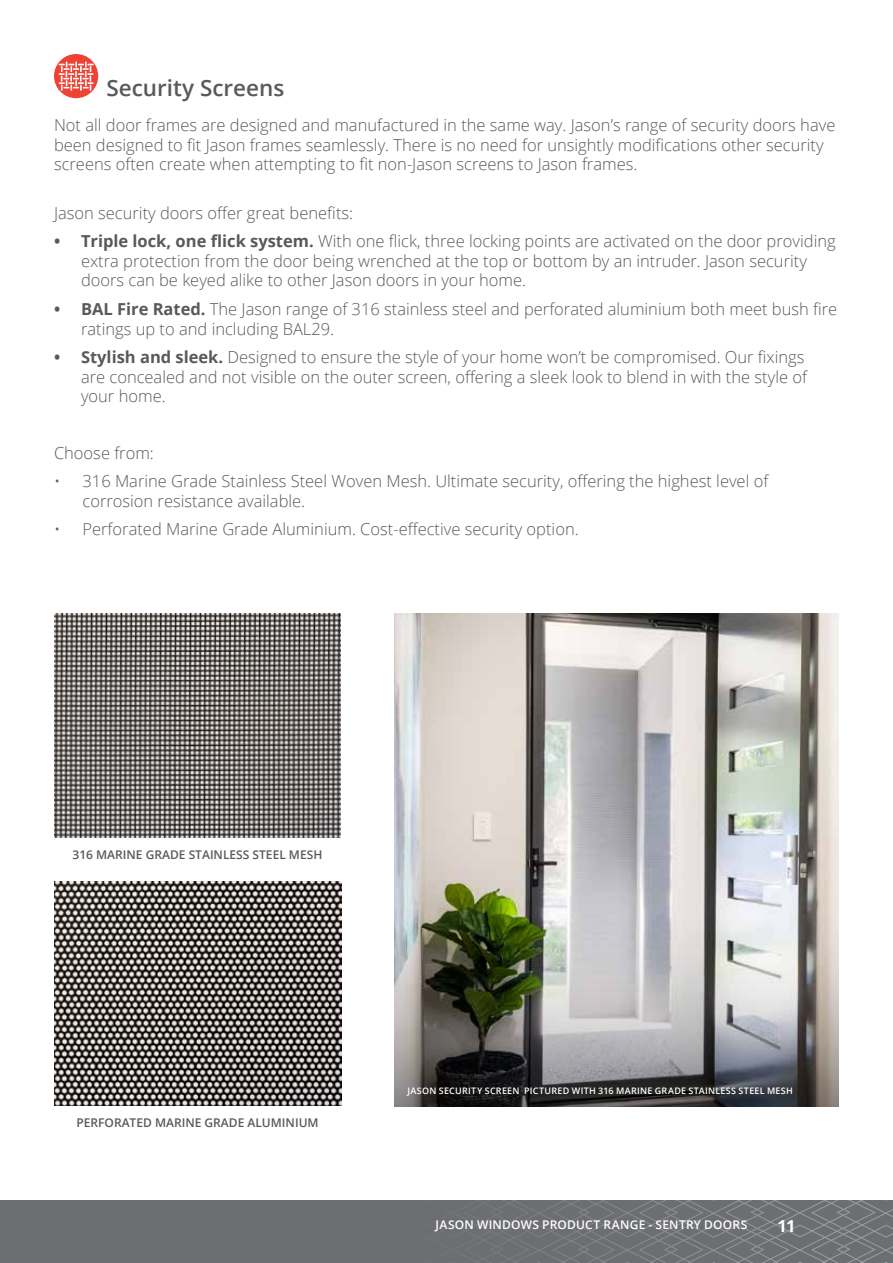
<style>
.page{position:relative;width:893px;height:1263px;background:#fff}
.page>*{position:absolute;margin:0;border:0;box-sizing:border-box;transform-origin:0 0}
.t1{font:600 22.5px "Open Sans";color:#58595b}
.t2{font:300 16.5px/19.8px "Open Sans";color:#58595b}
.t3{font:700 16.5px "Open Sans";color:#fff}
.t4{font:600 12px "Open Sans";color:#58595b}
.t5{font:600 12px "Open Sans";letter-spacing:.02em;color:#fff}
.t6{font:600 9px "Open Sans";letter-spacing:.03em;color:#fff}
.s1{font-weight:700}
</style>
<div class="page">
<div style="left:0;top:1200px;width:893px;height:63px;background:#6d6e71"></div>
<svg style="left:482px;top:1200px;width:411px;height:63px"></svg>
<div style="left:54px;top:54px;width:44px;height:44px;background:#ef4134;border-radius:50%"></div>
<svg style="left:59px;top:61px;width:35px;height:30px"></svg>
<img style="left:54px;top:613px;width:287px;height:225px">
<img style="left:54px;top:881px;width:287px;height:225px">
<img style="left:395px;top:613px;width:444px;height:286px">
<img style="left:395px;top:899px;width:444px;height:208px">
<h1 class="t1" style="left:106px;top:73px;width:179px">Security Screens</h1>
<p class="t2" style="left:54px;top:114px;width:783px">Not all door frames are designed and manufactured in the same way. Jason’s range of security doors have been designed to fit Jason frames seamlessly. There is no need for unsightly modifications other security screens often create when attempting to fit non-Jason screens to Jason frames.</p>
<p class="t2" style="left:54px;top:202px;width:301px">Jason security doors offer great benefits:</p>
<p class="t2" style="left:81px;top:230px;width:756px;text-indent:-27px"><span class="s1">• Triple lock, one flick system.</span> With one flick, three locking points are activated on the door providing extra protection from the door being wrenched at the top or bottom by an intruder. Jason security doors can be keyed alike to other Jason doors in your home.</p>
<p class="t2" style="left:81px;top:298px;width:758px;text-indent:-27px"><span class="s1">• BAL Fire Rated.</span> The Jason range of 316 stainless steel and perforated aluminium both meet bush fire ratings up to and including BAL29.</p>
<p class="t2" style="left:81px;top:346px;width:727px;text-indent:-27px"><span class="s1">• Stylish and sleek.</span> Designed to ensure the style of your home won’t be compromised. Our fixings are concealed and not visible on the outer screen, offering a sleek look to blend in with the style of your home.</p>
<p class="t2" style="left:54px;top:443px;width:101px">Choose from:</p>
<p class="t2" style="left:82px;top:471px;width:687px;text-indent:-28px">• 316 Marine Grade Stainless Steel Woven Mesh. Ultimate security, offering the highest level of corrosion resistance available.</p>
<p class="t2" style="left:54px;top:519px;width:526px">• Perforated Marine Grade Aluminium. Cost-effective security option.</p>
<p class="t4" style="left:72px;top:846px;width:251px">316 MARINE GRADE STAINLESS STEEL MESH</p>
<p class="t4" style="left:76px;top:1114px;width:244px">PERFORATED MARINE GRADE ALUMINIUM</p>
<p class="t6" style="left:407px;top:1084px;width:387px">JASON SECURITY SCREEN PICTURED WITH 316 MARINE GRADE STAINLESS STEEL MESH</p>
<p class="t5" style="left:436px;top:1216px;width:313px">JASON WINDOWS PRODUCT RANGE - SENTRY DOORS</p>
<p class="t3" style="left:777px;top:1214px;width:20px">11</p>
</div>
